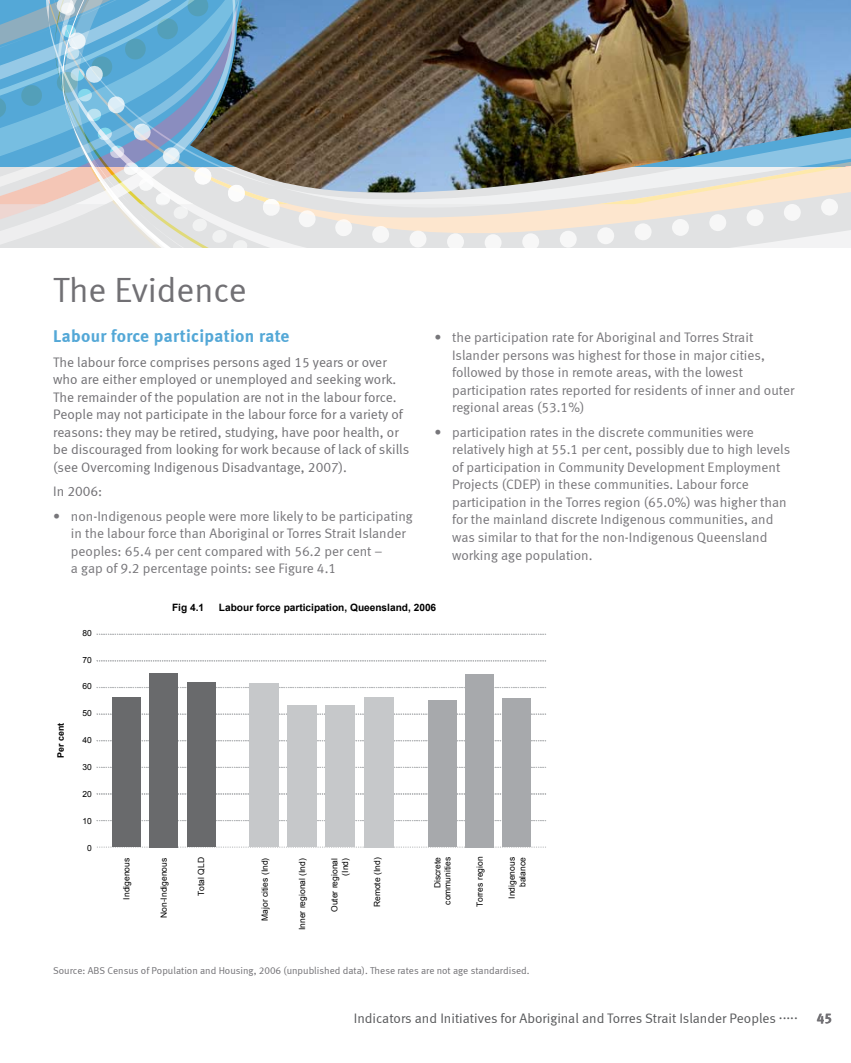
<style>
.page{position:relative;width:851px;height:1063px;background:#fff}
.page>*{position:absolute;margin:0;border:0;box-sizing:border-box;transform-origin:0 0}
.t1{font:35px "Meta Normal LF";color:#717074}
.t2{font:17.5px "Meta Bold LF";letter-spacing:.02em;color:#54a8d7}
.t3{font:13.75px/17.5px "Meta Normal LF";color:#77767a}
.t4{font:13.75px/17.5px "Meta Normal LF";color:#717074}
.t5{font:13.75px "Meta Normal LF";color:#58595b}
.t6{font:13.75px "Meta Bold LF";color:#717074}
.t7{font:700 10.12px "Arial";color:#000}
.t8{font:10px "Meta Normal LF";color:#717074}
.t9{font:700 8.88px "Arial";color:#000}
.t10{font:8.5px/10.8px "Arial";letter-spacing:.005em;color:#000;text-align:right}
</style>
<div class="page">
<svg style="left:0;top:0;width:51px;height:248px;background:#93bfd7"></svg>
<svg style="left:61px;top:0;width:789px;height:248px;background:#c7d7de"></svg>
<img style="left:190px;top:0;width:660px;height:193px">
<svg style="left:97px;top:821px;width:449px;height:1px"></svg>
<div style="left:97px;top:820px;width:449px;height:1px;border:1px dashed #b6b8ba"></div>
<div style="left:97px;top:794px;width:449px;height:1px;border:1px dashed #b6b8ba"></div>
<div style="left:97px;top:767px;width:449px;height:1px;border:1px dashed #b6b8ba"></div>
<svg style="left:97px;top:741px;width:449px;height:1px"></svg>
<div style="left:97px;top:740px;width:449px;height:1px;border:1px dashed #b6b8ba"></div>
<div style="left:97px;top:714px;width:449px;height:1px;border:1px dashed #b6b8ba"></div>
<div style="left:97px;top:687px;width:449px;height:1px;border:1px dashed #b6b8ba"></div>
<div style="left:97px;top:661px;width:449px;height:1px;border:1px dashed #b6b8ba"></div>
<div style="left:97px;top:634px;width:449px;height:1px;border:1px dashed #b6b8ba"></div>
<svg style="left:97px;top:847px;width:449px;height:1px"></svg>
<div style="left:112px;top:697px;width:29px;height:150px;background:#696a6c"></div>
<div style="left:149px;top:673px;width:29px;height:174px;background:#696a6c"></div>
<div style="left:187px;top:683px;width:28px;height:164px;background:#696a6c"></div>
<div style="left:249px;top:683px;width:30px;height:164px;background:#c6c8ca"></div>
<div style="left:288px;top:706px;width:29px;height:141px;background:#c6c8ca"></div>
<div style="left:326px;top:706px;width:29px;height:141px;background:#c6c8ca"></div>
<div style="left:364px;top:697px;width:29px;height:150px;background:#c6c8ca"></div>
<div style="left:428px;top:701px;width:28px;height:146px;background:#a7a9ac"></div>
<div style="left:465px;top:674px;width:28px;height:173px;background:#a7a9ac"></div>
<div style="left:502px;top:698px;width:28px;height:149px;background:#a7a9ac"></div>
<h1 class="t1" style="left:53px;top:270px;width:195px">The Evidence</h1>
<p class="t2" style="left:53px;top:326px;width:238px">Labour force participation rate</p>
<p class="t4" style="left:53px;top:353px;width:357px">The labour force comprises persons aged 15 years or over who are either employed or unemployed and seeking work.<br>The remainder of the population are not in the labour force.<br>People may not participate in the labour force for a variety of reasons: they may be retired, studying, have poor health, or be discouraged from looking for work because of lack of skills (see Overcoming Indigenous Disadvantage, 2007).</p>
<p class="t4" style="left:53px;top:483px;width:51px">In 2006:</p>
<p class="t3" style="left:71px;top:507px;width:343px;text-indent:-18px">• non-Indigenous people were more likely to be participating in the labour force than Aboriginal or Torres Strait Islander peoples: 65.4 per cent compared with 56.2 per cent –<br>a gap of 9.2 percentage points: see Figure 4.1</p>
<p class="t3" style="left:452px;top:329px;width:344px;text-indent:-18px">• the participation rate for Aboriginal and Torres Strait Islander persons was highest for those in major cities, followed by those in remote areas, with the lowest participation rates reported for residents of inner and outer regional areas (53.1%)</p>
<p class="t3" style="left:452px;top:423px;width:339px;text-indent:-18px">• participation rates in the discrete communities were relatively high at 55.1 per cent, possibly due to high levels of participation in Community Development Employment Projects (CDEP) in these communities. Labour force participation in the Torres region (65.0%) was higher than for the mainland discrete Indigenous communities, and was similar to that for the non-Indigenous Queensland working age population.</p>
<p class="t9" style="left:55px;top:758px;width:36px;rotate:-90deg">Per cent</p>
<p class="t10" style="left:82px;top:628px;width:11px">80</p>
<p class="t10" style="left:82px;top:654px;width:11px">70</p>
<p class="t10" style="left:82px;top:681px;width:11px">60</p>
<p class="t10" style="left:82px;top:708px;width:11px">50</p>
<p class="t10" style="left:82px;top:735px;width:11px">40</p>
<p class="t10" style="left:82px;top:762px;width:11px">30</p>
<p class="t10" style="left:82px;top:789px;width:11px">20</p>
<p class="t10" style="left:82px;top:815px;width:11px">10</p>
<p class="t10" style="left:87px;top:842px;width:6px">0</p>
<p class="t7" style="left:172px;top:601px;width:34px">Fig 4.1</p>
<p class="t7" style="left:219px;top:601px;width:219px">Labour force participation, Queensland, 2006</p>
<p class="t10" style="left:121px;top:900px;width:43px;rotate:-90deg">Indigenous</p>
<p class="t10" style="left:158px;top:918px;width:62px;rotate:-90deg">Non-Indigenous</p>
<p class="t10" style="left:196px;top:896px;width:40px;rotate:-90deg">Total QLD</p>
<p class="t10" style="left:259px;top:921px;width:65px;rotate:-90deg">Major cities (Ind)</p>
<p class="t10" style="left:297px;top:930px;width:74px;rotate:-90deg">Inner regional (Ind)</p>
<p class="t10" style="left:329px;top:912px;width:56px;rotate:-90deg">Outer regional (Ind)</p>
<p class="t10" style="left:372px;top:907px;width:51px;rotate:-90deg">Remote (Ind)</p>
<p class="t10" style="left:474px;top:907px;width:52px;rotate:-90deg">Torres region</p>
<p class="t10" style="left:506px;top:899px;width:43px;rotate:-90deg">Indigenous balance</p>
<p class="t10" style="left:432px;top:905px;width:49px;line-height:10.1px;rotate:-90deg">Discrete communities</p>
<p class="t8" style="left:53px;top:965px;width:478px">Source: ABS Census of Population and Housing, 2006 (unpublished data). These rates are not age standardised.</p>
<p class="t5" style="left:354px;top:1010px;width:445px">Indicators and Initiatives for Aboriginal and Torres Strait Islander Peoples .....</p>
<p class="t6" style="left:816px;top:1010px;width:17px">45</p>
</div>
